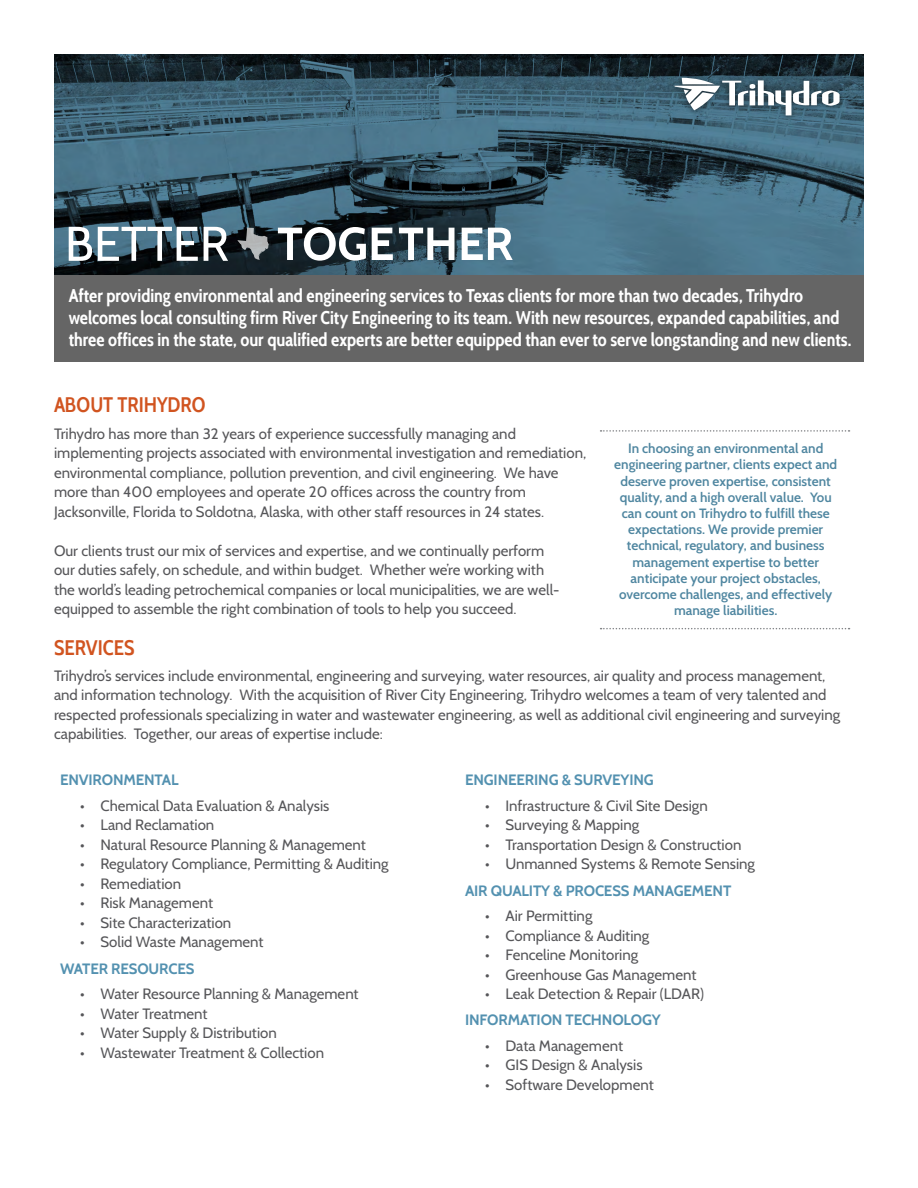
<style>
.page{position:relative;width:918px;height:1188px;background:#fff}
.page>*{position:absolute;margin:0;border:0;box-sizing:border-box;transform-origin:0 0}
.t1{font:600 21px "Cabin Condensed";color:#d15420}
.t2{font:700 18.3px/22px "Cabin Condensed";color:#fff}
.t3{font:15px/19.5px "Cabin";color:#565659}
.t4{font:700 15px "Cabin";letter-spacing:-.01em;color:#5391b0}
.t5{font:600 13.5px/16.2px "Cabin";color:#4f86a0;text-align:center}
</style>
<div class="page">
<img style="left:54px;top:54px;width:810px;height:222px">
<div style="left:54px;top:276px;width:810px;height:86px;background:#656565"></div>
<div style="left:669px;top:72px;width:177px;height:49px;background:#000;opacity:.5"></div>
<svg style="left:675px;top:78px;width:165px;height:37px"></svg>
<svg style="left:601px;top:430px;width:249px;height:2px"></svg>
<svg style="left:601px;top:628px;width:249px;height:1px"></svg>
<svg style="left:278px;top:227px;width:88px;height:34px"></svg>
<svg style="left:372px;top:228px;width:21px;height:32px"></svg>
<svg style="left:399px;top:228px;width:56px;height:32px"></svg>
<svg style="left:462px;top:228px;width:51px;height:32px"></svg>
<svg style="left:69px;top:227px;width:23px;height:34px"></svg>
<svg style="left:98px;top:227px;width:100px;height:34px"></svg>
<svg style="left:204px;top:227px;width:24px;height:34px"></svg>
<svg style="left:238px;top:228px;width:31px;height:32px"></svg>
<p class="t2" style="left:69px;top:285px;width:784px">After providing environmental and engineering services to Texas clients for more than two decades, Trihydro welcomes local consulting firm River City Engineering to its team. With new resources, expanded capabilities, and three offices in the state, our qualified experts are better equipped than ever to serve longstanding and new clients.</p>
<h1 class="t1" style="left:54px;top:392px;width:153px">ABOUT TRIHYDRO</h1>
<p class="t3" style="left:54px;top:424px;width:534px">Trihydro has more than 32 years of experience successfully managing and implementing projects associated with environmental investigation and remediation, environmental compliance, pollution prevention, and civil engineering. We have more than 400 employees and operate 20 offices across the country from Jacksonville, Florida to Soldotna, Alaska, with other staff resources in 24 states.</p>
<p class="t3" style="left:54px;top:541px;width:507px">Our clients trust our mix of services and expertise, and we continually perform our duties safely, on schedule, and within budget. Whether we’re working with the world’s leading petrochemical companies or local municipalities, we are well&shy;equipped to assemble the right combination of tools to help you succeed.</p>
<h1 class="t1" style="left:54px;top:634px;width:82px">SERVICES</h1>
<p class="t3" style="left:54px;top:666px;width:788px">Trihydro’s services include environmental, engineering and surveying, water resources, air quality and process management, and information technology. With the acquisition of River City Engineering, Trihydro welcomes a team of very talented and respected professionals specializing in water and wastewater engineering, as well as additional civil engineering and surveying capabilities. Together, our areas of expertise include:</p>
<p class="t4" style="left:60px;top:771px;width:120px">ENVIRONMENTAL</p>
<p class="t3" style="left:80px;top:796px;width:251px">• Chemical Data Evaluation &amp; Analysis</p>
<p class="t3" style="left:80px;top:815px;width:136px">• Land Reclamation</p>
<p class="t3" style="left:80px;top:835px;width:287px">• Natural Resource Planning &amp; Management</p>
<p class="t3" style="left:80px;top:854px;width:310px">• Regulatory Compliance, Permitting &amp; Auditing</p>
<p class="t3" style="left:80px;top:874px;width:102px">• Remediation</p>
<p class="t3" style="left:80px;top:893px;width:134px">• Risk Management</p>
<p class="t3" style="left:80px;top:913px;width:153px">• Site Characterization</p>
<p class="t3" style="left:80px;top:932px;width:185px">• Solid Waste Management</p>
<p class="t4" style="left:60px;top:959px;width:136px">WATER RESOURCES</p>
<p class="t3" style="left:80px;top:984px;width:280px">• Water Resource Planning &amp; Management</p>
<p class="t3" style="left:80px;top:1003px;width:129px">• Water Treatment</p>
<p class="t3" style="left:80px;top:1023px;width:198px">• Water Supply &amp; Distribution</p>
<p class="t3" style="left:80px;top:1042px;width:245px">• Wastewater Treatment &amp; Collection</p>
<p class="t5" style="left:614px;top:440px;width:224px">In choosing an environmental and engineering partner, clients expect and deserve proven expertise, consistent quality, and a high overall value. You can count on Trihydro to fulfill these expectations. We provide premier technical, regulatory, and business management expertise to better anticipate your project obstacles, overcome challenges, and effectively manage liabilities.</p>
<p class="t4" style="left:465px;top:771px;width:190px">ENGINEERING &amp; SURVEYING</p>
<p class="t3" style="left:485px;top:796px;width:224px">• Infrastructure &amp; Civil Site Design</p>
<p class="t3" style="left:485px;top:815px;width:156px">• Surveying &amp; Mapping</p>
<p class="t3" style="left:485px;top:835px;width:258px">• Transportation Design &amp; Construction</p>
<p class="t3" style="left:485px;top:854px;width:271px">• Unmanned Systems &amp; Remote Sensing</p>
<p class="t4" style="left:465px;top:881px;width:268px">AIR QUALITY &amp; PROCESS MANAGEMENT</p>
<p class="t3" style="left:485px;top:906px;width:109px">• Air Permitting</p>
<p class="t3" style="left:485px;top:925px;width:166px">• Compliance &amp; Auditing</p>
<p class="t3" style="left:485px;top:945px;width:154px">• Fenceline Monitoring</p>
<p class="t3" style="left:485px;top:964px;width:213px">• Greenhouse Gas Management</p>
<p class="t3" style="left:485px;top:984px;width:220px">• Leak Detection &amp; Repair (LDAR)</p>
<p class="t4" style="left:465px;top:1011px;width:197px">INFORMATION TECHNOLOGY</p>
<p class="t3" style="left:485px;top:1036px;width:139px">• Data Management</p>
<p class="t3" style="left:485px;top:1055px;width:159px">• GIS Design &amp; Analysis</p>
<p class="t3" style="left:485px;top:1075px;width:170px">• Software Development</p>
</div>
